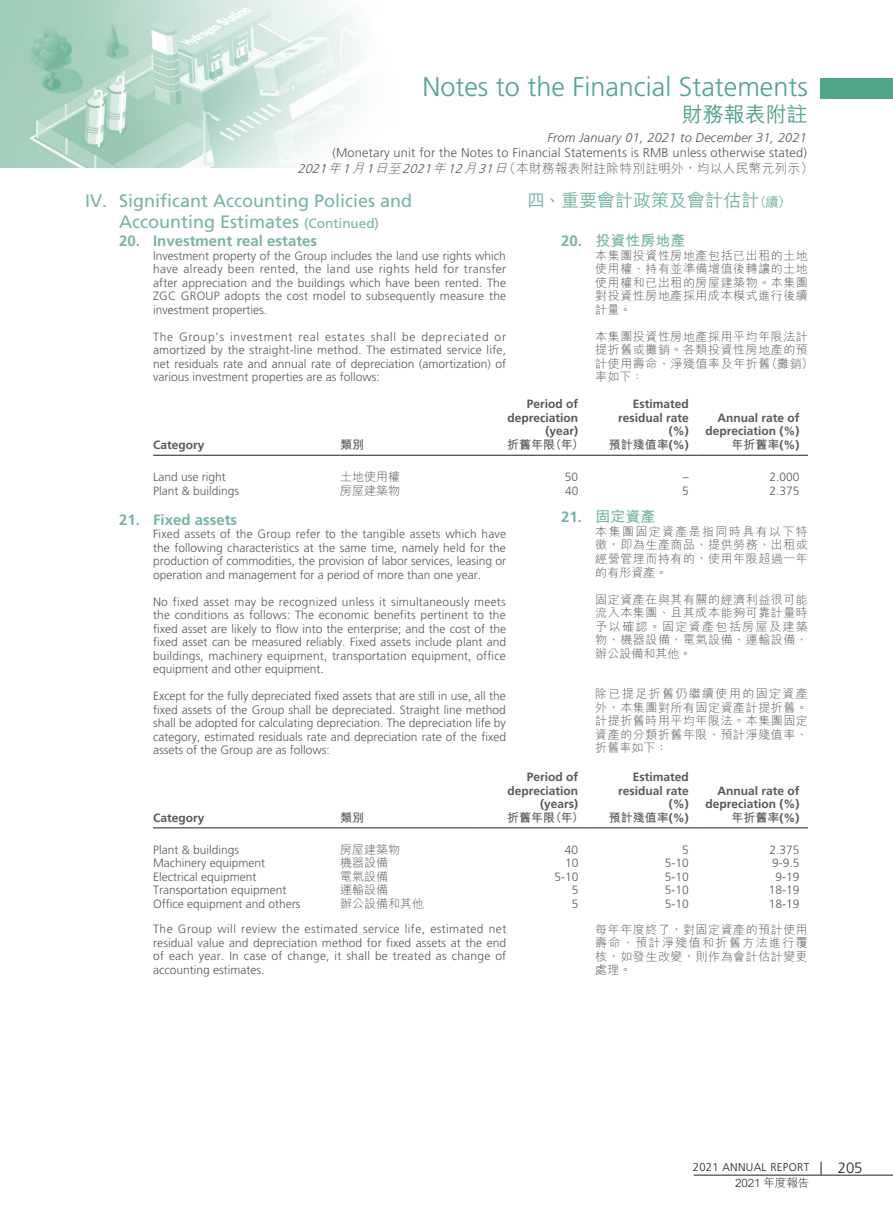
<style>
.page{position:relative;width:893px;height:1212px;background:#fff}
.page>*{position:absolute;margin:0;border:0;box-sizing:border-box;transform-origin:0 0}
.t1{font:300 27px "Frutiger LT Std";color:#4fa586}
.t2{font:500 21px "M Hei HK";color:#4fa586}
.t3{font:18px/21px "Frutiger LT Std";color:#76b69d;text-align:center}
.t4{font:500 18px "M Hei HK";color:#76b69d}
.t5{font:700 15px "Frutiger LT Std";color:#76b69d}
.t6{font:700 15px "M Hei HK";color:#76b69d}
.t7{font:300 15px "Frutiger LT Std";color:#231f20}
.t8{font:300 12.75px "Frutiger LT Std";letter-spacing:.015em;color:#57585a}
.t9{font:300 12.75px "M Hei HK";letter-spacing:.015em;color:#57585a}
.t10{font:italic 300 12.75px "Frutiger LT Std";letter-spacing:.015em;color:#57585a}
.t11{font:300 12px/13.5px "Frutiger LT Std";color:#57585a;text-align:justify}
.t12{font:300 12px/13.5px "M Hei HK";letter-spacing:.045em;color:#57585a;text-align:justify}
.t13{font:700 12px/13.5px "Frutiger LT Std";color:#57585a;text-align:right}
.t14{font:700 12px "M Hei HK";color:#57585a}
.t15{font:300 12px "M Hei HK";color:#57585a}
.t16{font:300 11.55px "M Hei HK";letter-spacing:-.01em;color:#231f20}
.t17{font:300 11.25px "Frutiger LT Std";letter-spacing:.03em;color:#231f20}
.s1{font-family:"Frutiger LT Std";font-style:italic}
.s2{font-style:italic}
.s3{font-size:13.5px}
.s4{font-family:"Frutiger LT Std"}
</style>
<div class="page">
<div style="left:821px;top:78px;width:72px;height:21px;background:#4fa586"></div>
<svg style="left:821px;top:1161px;width:1px;height:14px"></svg>
<hr style="left:694px;top:1175px;width:199px;height:1px;background:#231f20">
<img style="left:0;top:0;width:821px;height:168px">
<hr style="left:153px;top:455px;width:187px;height:1px;background:#231f20">
<hr style="left:340px;top:455px;width:136px;height:1px;background:#231f20">
<hr style="left:476px;top:455px;width:111px;height:1px;background:#231f20">
<hr style="left:587px;top:455px;width:110px;height:1px;background:#231f20">
<hr style="left:697px;top:455px;width:111px;height:1px;background:#231f20">
<hr style="left:153px;top:827px;width:187px;height:1px;background:#231f20">
<hr style="left:340px;top:827px;width:136px;height:1px;background:#231f20">
<hr style="left:476px;top:827px;width:111px;height:1px;background:#231f20">
<hr style="left:587px;top:827px;width:110px;height:1px;background:#231f20">
<hr style="left:697px;top:827px;width:111px;height:1px;background:#231f20">
<h1 class="t1" style="left:422px;top:71px;width:387px">Notes to the Financial Statements</h1>
<h2 class="t2" style="left:682px;top:99px;width:127px">財務報表附註</h2>
<p class="t10" style="left:547px;top:130px;width:261px">From January 01, 2021 to December 31, 2021</p>
<p class="t8" style="left:332px;top:146px;width:476px">(Monetary unit for the Notes to Financial Statements is RMB unless otherwise stated)</p>
<p class="t9" style="left:297px;top:159px;width:517px"><span class="s1">2021</span><span class="s2">年</span><span class="s1">1</span><span class="s2">月</span><span class="s1">1</span><span class="s2">日至</span><span class="s1">2021</span><span class="s2">年</span><span class="s1">12</span><span class="s2">月</span><span class="s1">31</span><span class="s2">日</span>（本財務報表附註除特別註明外，均以人民幣元列示）</p>
<h3 class="t3" style="left:85px;top:191px;width:329px">IV. Significant Accounting Policies and<br>Accounting Estimates <span class="s3">(Continued)</span></h3>
<p class="t5" style="left:119px;top:232px;width:200px">20. Investment real estates</p>
<p class="t11" style="left:153px;top:249px;width:355px">Investment property of the Group includes the land use rights which have already been rented, the land use rights held for transfer after appreciation and the buildings which have been rented. The ZGC GROUP adopts the cost model to subsequently measure the investment properties.</p>
<p class="t11" style="left:153px;top:330px;width:355px">The Group’s investment real estates shall be depreciated or amortized by the straight-line method. The estimated service life, net residuals rate and annual rate of depreciation (amortization) of various investment properties are as follows:</p>
<h3 class="t4" style="left:527px;top:188px;width:266px">四、重要會計政策及會計估計<span class="s3">（續）</span></h3>
<p class="t6" style="left:561px;top:230px;width:126px"><span class="s4">20.</span> 投資性房地產</p>
<p class="t12" style="left:595px;top:248px;width:214px">本集團投資性房地產包括已出租的土地使用權、持有並準備增值後轉讓的土地使用權和已出租的房屋建築物。本集團對投資性房地產採用成本模式進行後續計量。</p>
<p class="t12" style="left:595px;top:329px;width:219px;text-align:left">本集團投資性房地產採用平均年限法計提折舊或攤銷。各類投資性房地產的預計使用壽命、淨殘值率及年折舊（攤銷）率如下：</p>
<p class="t13" style="left:508px;top:398px;width:72px">Period of depreciation (year)</p>
<p class="t13" style="left:618px;top:398px;width:72px">Estimated residual rate (%)</p>
<p class="t13" style="left:705px;top:411px;width:96px">Annual rate of depreciation (%)</p>
<p class="t13" style="left:153px;top:438px;width:53px">Category</p>
<p class="t14" style="left:340px;top:436px;width:25px">類別</p>
<p class="t14" style="left:507px;top:436px;width:78px">折舊年限（年）</p>
<p class="t14" style="left:609px;top:436px;width:81px">預計殘值率<span class="s4">(%)</span></p>
<p class="t14" style="left:731px;top:436px;width:69px">年折舊率<span class="s4">(%)</span></p>
<p class="t11" style="left:153px;top:470px;width:74px">Land use right</p>
<p class="t12" style="left:340px;top:469px;width:61px">土地使用權</p>
<p class="t11" style="left:565px;top:470px;width:15px">50</p>
<p class="t11" style="left:683px;top:470px;width:7px">–</p>
<p class="t11" style="left:769px;top:470px;width:32px">2.000</p>
<p class="t11" style="left:153px;top:484px;width:88px">Plant &amp; buildings</p>
<p class="t12" style="left:340px;top:483px;width:61px">房屋建築物</p>
<p class="t11" style="left:565px;top:484px;width:15px">40</p>
<p class="t11" style="left:682px;top:484px;width:8px">5</p>
<p class="t11" style="left:769px;top:484px;width:32px">2.375</p>
<p class="t5" style="left:119px;top:510px;width:120px">21. Fixed assets</p>
<p class="t11" style="left:153px;top:527px;width:354px">Fixed assets of the Group refer to the tangible assets which have the following characteristics at the same time, namely held for the production of commodities, the provision of labor services, leasing or operation and management for a period of more than one year.</p>
<p class="t11" style="left:153px;top:595px;width:355px">No fixed asset may be recognized unless it simultaneously meets the conditions as follows: The economic benefits pertinent to the fixed asset are likely to flow into the enterprise; and the cost of the fixed asset can be measured reliably. Fixed assets include plant and buildings, machinery equipment, transportation equipment, office equipment and other equipment.</p>
<p class="t11" style="left:153px;top:689px;width:354px">Except for the fully depreciated fixed assets that are still in use, all the fixed assets of the Group shall be depreciated. Straight line method shall be adopted for calculating depreciation. The depreciation life by category, estimated residuals rate and depreciation rate of the fixed assets of the Group are as follows:</p>
<p class="t13" style="left:508px;top:770px;width:72px">Period of depreciation (years)</p>
<p class="t13" style="left:618px;top:770px;width:72px">Estimated residual rate (%)</p>
<p class="t6" style="left:561px;top:506px;width:96px"><span class="s4">21.</span> 固定資產</p>
<p class="t12" style="left:595px;top:524px;width:214px">本集團固定資產是指同時具有以下特徵，即為生產商品、提供勞務、出租或經營管理而持有的，使用年限超過一年的有形資產。</p>
<p class="t12" style="left:595px;top:592px;width:214px">固定資產在與其有關的經濟利益很可能流入本集團、且其成本能夠可靠計量時予以確認。固定資產包括房屋及建築物、機器設備、電氣設備、運輸設備、辦公設備和其他。</p>
<p class="t12" style="left:595px;top:686px;width:214px">除已提足折舊仍繼續使用的固定資產外，本集團對所有固定資產計提折舊。計提折舊時用平均年限法。本集團固定資產的分類折舊年限、預計淨殘值率、折舊率如下：</p>
<p class="t13" style="left:705px;top:784px;width:96px">Annual rate of depreciation (%)</p>
<p class="t13" style="left:153px;top:811px;width:53px">Category</p>
<p class="t14" style="left:340px;top:808px;width:25px">類別</p>
<p class="t14" style="left:507px;top:808px;width:78px">折舊年限（年）</p>
<p class="t14" style="left:609px;top:808px;width:81px">預計殘值率<span class="s4">(%)</span></p>
<p class="t14" style="left:731px;top:808px;width:69px">年折舊率<span class="s4">(%)</span></p>
<p class="t11" style="left:153px;top:843px;width:88px">Plant &amp; buildings</p>
<p class="t12" style="left:340px;top:842px;width:61px">房屋建築物</p>
<p class="t11" style="left:565px;top:843px;width:15px">40</p>
<p class="t11" style="left:682px;top:843px;width:8px">5</p>
<p class="t11" style="left:769px;top:843px;width:32px">2.375</p>
<p class="t11" style="left:153px;top:856px;width:114px">Machinery equipment</p>
<p class="t12" style="left:340px;top:855px;width:49px">機器設備</p>
<p class="t11" style="left:565px;top:856px;width:15px">10</p>
<p class="t11" style="left:665px;top:856px;width:26px">5-10</p>
<p class="t11" style="left:772px;top:856px;width:29px">9-9.5</p>
<p class="t11" style="left:153px;top:870px;width:105px">Electrical equipment</p>
<p class="t12" style="left:340px;top:869px;width:49px">電氣設備</p>
<p class="t11" style="left:554px;top:870px;width:26px">5-10</p>
<p class="t11" style="left:665px;top:870px;width:26px">5-10</p>
<p class="t11" style="left:775px;top:870px;width:26px">9-19</p>
<p class="t11" style="left:153px;top:883px;width:135px">Transportation equipment</p>
<p class="t12" style="left:340px;top:882px;width:49px">運輸設備</p>
<p class="t11" style="left:572px;top:883px;width:8px">5</p>
<p class="t11" style="left:665px;top:883px;width:26px">5-10</p>
<p class="t11" style="left:769px;top:883px;width:32px">18-19</p>
<p class="t11" style="left:153px;top:897px;width:149px">Office equipment and others</p>
<p class="t15" style="left:340px;top:895px;width:85px">辦公設備和其他</p>
<p class="t11" style="left:572px;top:897px;width:8px">5</p>
<p class="t11" style="left:665px;top:897px;width:26px">5-10</p>
<p class="t11" style="left:769px;top:897px;width:32px">18-19</p>
<p class="t11" style="left:153px;top:922px;width:355px">The Group will review the estimated service life, estimated net residual value and depreciation method for fixed assets at the end of each year. In case of change, it shall be treated as change of accounting estimates.</p>
<p class="t12" style="left:595px;top:922px;width:214px">每年年度終了，對固定資產的預計使用壽命、預計淨殘值和折舊方法進行覆核，如發生改變，則作為會計估計變更處理。</p>
<p class="t17" style="left:693px;top:1161px;width:118px">2021 ANNUAL REPORT</p>
<p class="t7" style="left:838px;top:1159px;width:26px">205</p>
<p class="t16" style="left:735px;top:1174px;width:76px">2021 年度報告</p>
</div>
